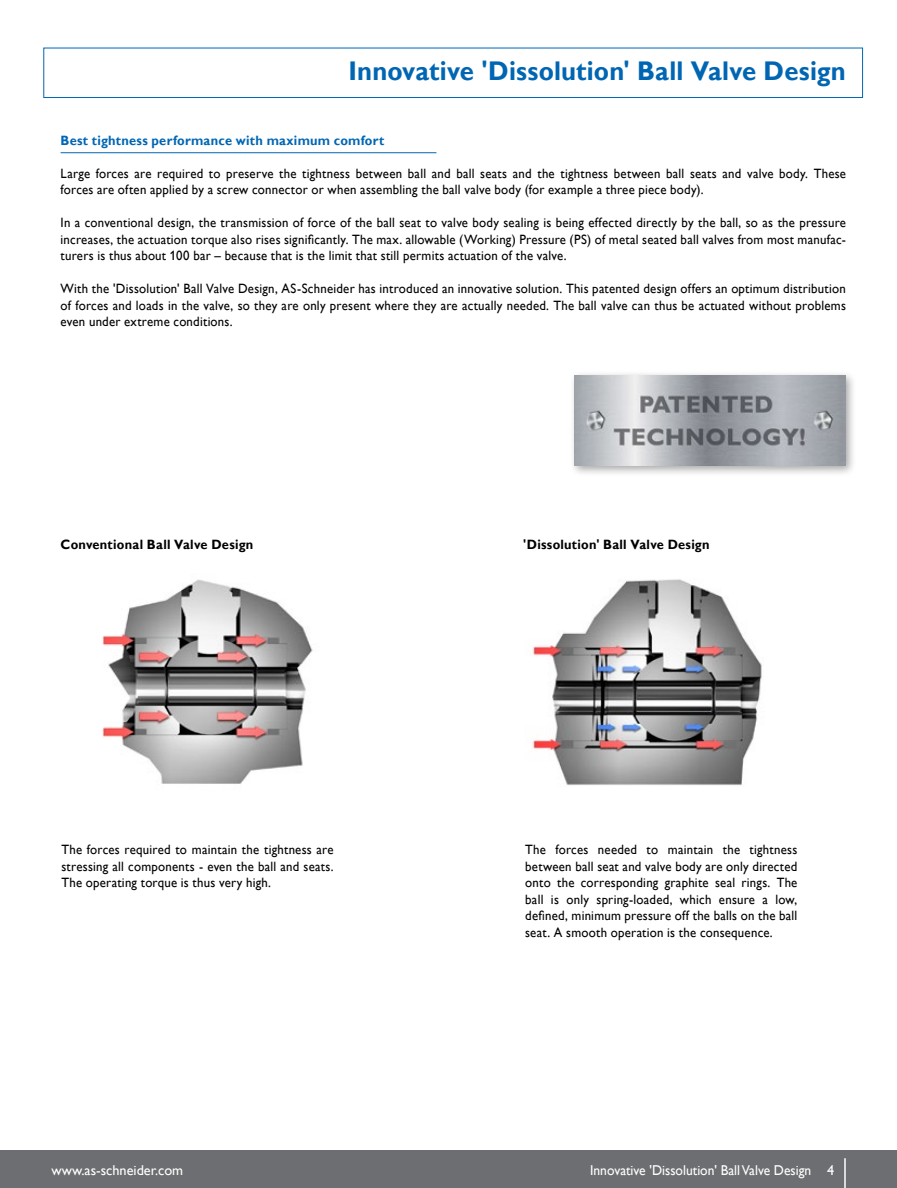
<style>
.page{position:relative;width:897px;height:1188px;background:#fff}
.page>*{position:absolute;margin:0;border:0;box-sizing:border-box;transform-origin:0 0}
.t1{font:700 27px "Gill Alt One";letter-spacing:.01em;color:#0066b3;scale:.95 1}
.t2{font:14.25px "Gill Alt One";color:#fff;scale:.95 1}
.t3{font:14.25px "Gill Alt One";color:#fff}
.t4{font:13.5px/16.5px "Gill Alt One";letter-spacing:.02em;color:#000;text-align:justify;scale:.95 1}
.t5{font:700 13.5px "Gill Alt One";letter-spacing:.02em;color:#000;scale:.95 1}
.t6{font:700 13.5px "Gill Alt One";letter-spacing:.02em;color:#0066b3;scale:.95 1}
</style>
<div class="page">
<div style="left:44px;top:48px;width:819px;height:50px;border:1px solid #0066b3"></div>
<div style="left:0;top:1151px;width:897px;height:37px;background:#6d6e71"></div>
<hr style="left:844px;top:1158px;width:2px;height:30px;background:#fff">
<hr style="left:61px;top:152px;width:375px;height:1px;background:#0066b3">
<img style="left:531px;top:579px;width:231px;height:207px">
<img style="left:102px;top:579px;width:211px;height:205px">
<div style="left:569px;top:370px;width:288px;height:107px;background:#000;opacity:.35"></div>
<img style="left:575px;top:376px;width:270px;height:90px">
<h1 class="t1" style="left:348px;top:56px;width:525px">Innovative 'Dissolution' Ball Valve Design</h1>
<p class="t6" style="left:61px;top:132px;width:342px">Best tightness performance with maximum comfort</p>
<p class="t4" style="left:61px;top:165px;width:828px">Large forces are required to preserve the tightness between ball and ball seats and the tightness between ball seats and valve body. These forces are often applied by a screw connector or when assembling the ball valve body (for example a three piece body).</p>
<p class="t4" style="left:61px;top:214px;width:828px">In a conventional design, the transmission of force of the ball seat to valve body sealing is being effected directly by the ball, so as the pressure increases, the actuation torque also rises significantly. The max. allowable (Working) Pressure (PS) of metal seated ball valves from most manufac&shy;turers is thus about 100 bar – because that is the limit that still permits actuation of the valve.</p>
<p class="t4" style="left:61px;top:280px;width:828px">With the 'Dissolution' Ball Valve Design, AS-Schneider has introduced an innovative solution. This patented design offers an optimum distribution of forces and loads in the valve, so they are only present where they are actually needed. The ball valve can thus be actuated without problems even under extreme conditions.</p>
<p class="t5" style="left:61px;top:537px;width:204px">Conventional Ball Valve Design</p>
<p class="t5" style="left:523px;top:537px;width:198px">'Dissolution' Ball Valve Design</p>
<p class="t4" style="left:61px;top:841px;width:288px">The forces required to maintain the tightness are stressing all components - even the ball and seats.<br>The operating torque is thus very high.</p>
<p class="t4" style="left:525px;top:841px;width:288px">The forces needed to maintain the tightness between ball seat and valve body are only directed onto the corresponding graphite seal rings. The ball is only spring-loaded, which ensure a low, defined, minimum pressure off the balls on the ball seat. A smooth operation is the consequence.</p>
<p class="t3" style="left:52px;top:1162px;width:133px">www.as-schneider.com</p>
<p class="t2" style="left:590px;top:1162px;width:258px">Innovative 'Dissolution' Ball Valve Design 4</p>
</div>
